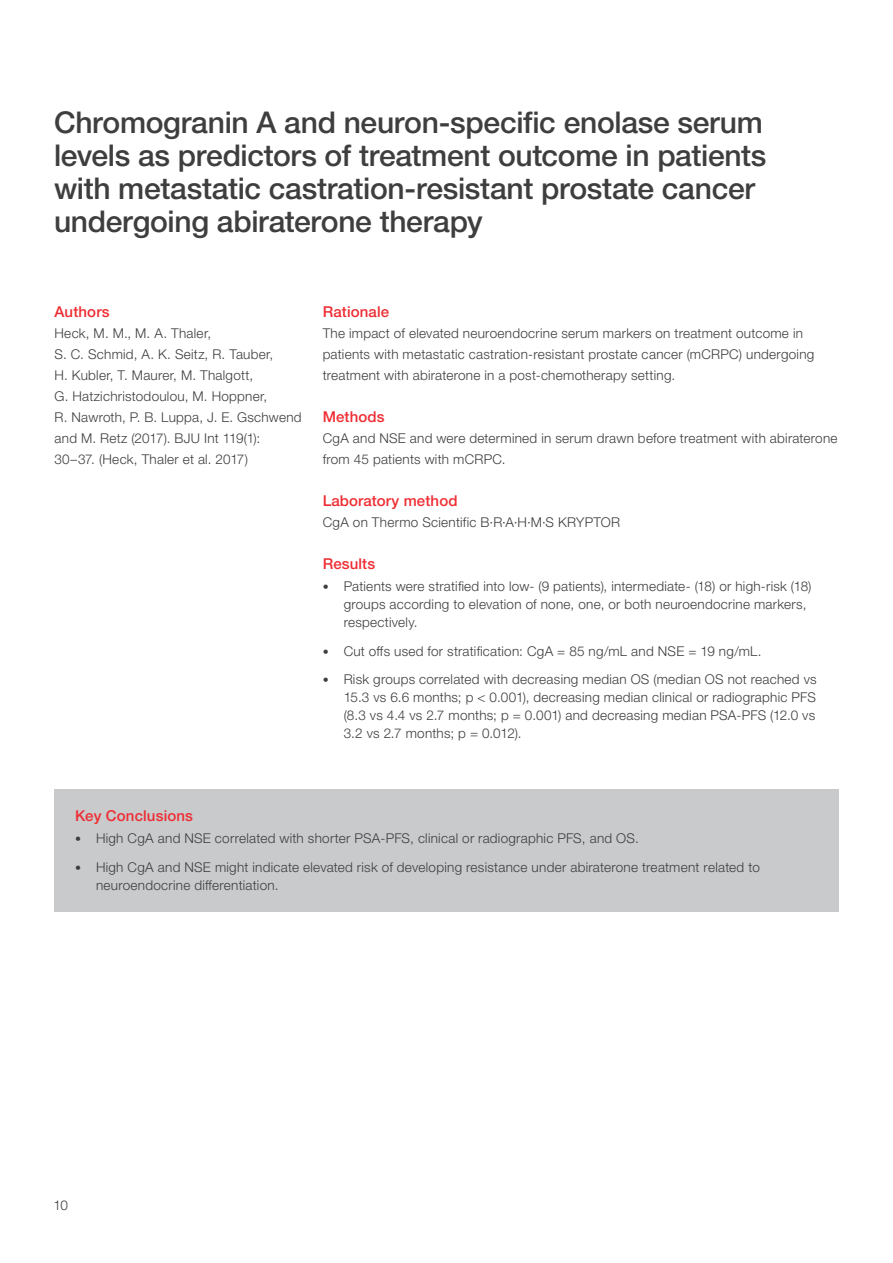
<style>
.page{position:relative;width:893px;height:1263px;background:#fff}
.page>*{position:absolute;margin:0;border:0;box-sizing:border-box;transform-origin:0 0}
.t1{font:500 30px/33px "Helvetica Neue LTW1 G";letter-spacing:-.01em;color:#3e3e3f}
.t2{font:500 15px "Helvetica Neue LTW1 G";letter-spacing:.01em;color:#ee2d33}
.t3{font:300 13.5px/21px "Helvetica Neue LTW1 G";letter-spacing:.02em;color:#3e3e3f}
.s1{font-size:12px}
</style>
<div class="page">
<div style="left:54px;top:789px;width:785px;height:122px;background:#c9cacc"></div>
<h1 class="t1" style="left:54px;top:106px;width:714px">Chromogranin A and neuron-specific enolase serum levels as predictors of treatment outcome in patients with metastatic castration-resistant prostate cancer undergoing abiraterone therapy</h1>
<p class="t2" style="left:54px;top:302px;width:57px">Authors</p>
<p class="t3" style="left:54px;top:322px;width:249px">Heck, M. M., M. A. Thaler,<br>S. C. Schmid, A. K. Seitz, R. Tauber,<br>H. Kubler, T. Maurer, M. Thalgott,<br>G. Hatzichristodoulou, M. Hoppner,<br>R. Nawroth, P. B. Luppa, J. E. Gschwend and M. Retz (2017). BJU Int 119(1):<br>30–37. (Heck, Thaler et al. 2017)</p>
<p class="t2" style="left:323px;top:302px;width:68px">Rationale</p>
<p class="t3" style="left:323px;top:322px;width:493px">The impact of elevated neuroendocrine serum markers on treatment outcome in patients with metastatic castration-resistant prostate cancer (mCRPC) undergoing treatment with abiraterone in a post-chemotherapy setting.</p>
<p class="t2" style="left:323px;top:407px;width:64px">Methods</p>
<p class="t3" style="left:323px;top:427px;width:516px">CgA and NSE and were determined in serum drawn before treatment with abiraterone from 45 patients with mCRPC.</p>
<p class="t2" style="left:323px;top:491px;width:136px">Laboratory method</p>
<p class="t3" style="left:323px;top:511px;width:299px">CgA on Thermo Scientific B·R·A·H·M·S KRYPTOR</p>
<p class="t2" style="left:323px;top:554px;width:54px">Results</p>
<p class="t3" style="left:344px;top:577px;width:469px;line-height:18px;text-indent:-21px"><span class="s1">•</span> Patients were stratified into low- (9 patients), intermediate- (18) or high-risk (18) groups according to elevation of none, one, or both neuroendocrine markers, respectively.</p>
<p class="t3" style="left:323px;top:640px;width:440px"><span class="s1">•</span> Cut offs used for stratification: CgA = 85 ng/mL and NSE = 19 ng/mL.</p>
<p class="t3" style="left:344px;top:670px;width:474px;line-height:18px;text-align:justify;text-indent:-21px"><span class="s1">•</span> Risk groups correlated with decreasing median OS (median OS not reached vs 15.3 vs 6.6 months; p &lt; 0.001), decreasing median clinical or radiographic PFS (8.3 vs 4.4 vs 2.7 months; p = 0.001) and decreasing median PSA-PFS (12.0 vs 3.2 vs 2.7 months; p = 0.012).</p>
<p class="t2" style="left:75px;top:806px;width:120px">Key Conclusions</p>
<p class="t3" style="left:75px;top:828px;width:565px"><span class="s1">•</span> High CgA and NSE correlated with shorter PSA-PFS, clinical or radiographic PFS, and OS.</p>
<p class="t3" style="left:96px;top:858px;width:665px;line-height:18px;text-indent:-21px"><span class="s1">•</span> High CgA and NSE might indicate elevated risk of developing resistance under abiraterone treatment related to neuroendocrine differentiation.</p>
<p class="t3" style="left:53px;top:1194px;width:16px">10</p>
</div>
